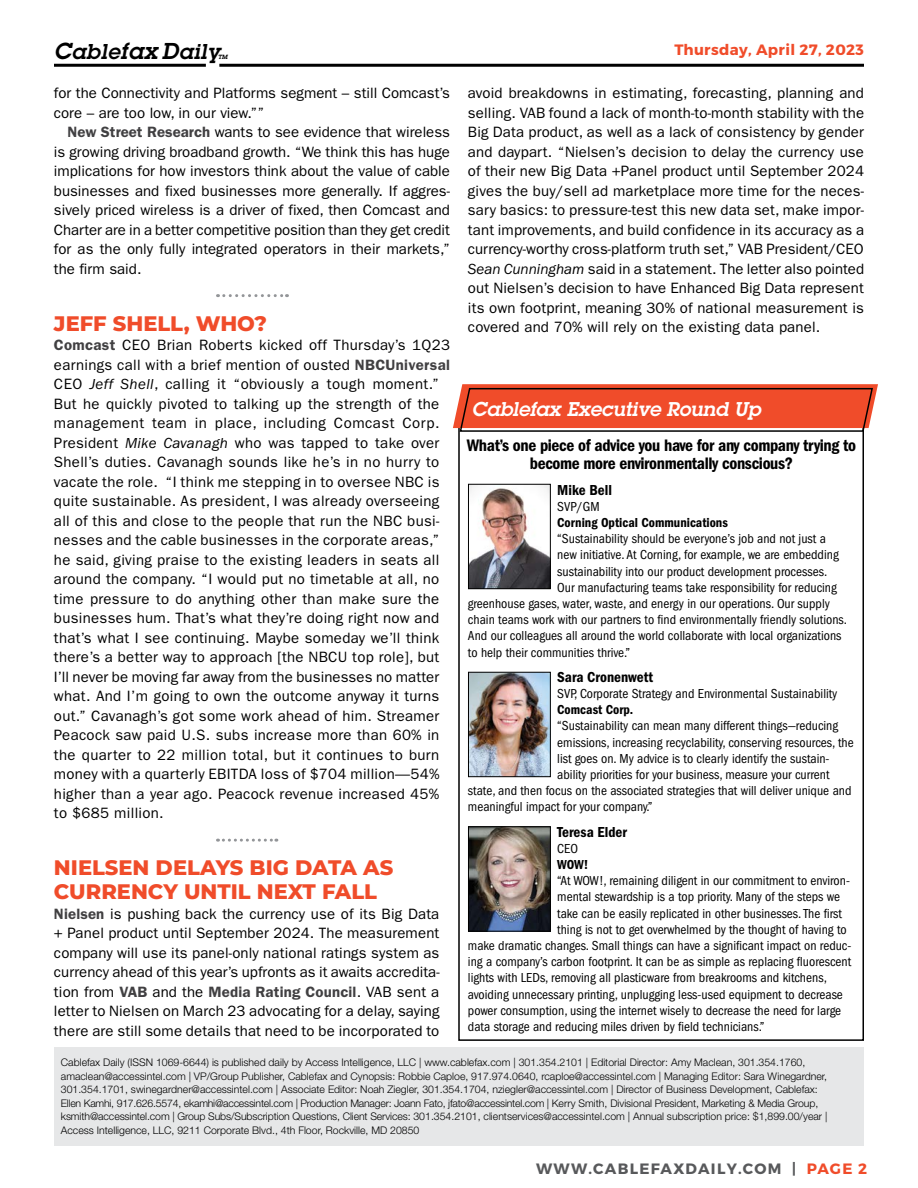
<style>
.page{position:relative;width:918px;height:1188px;background:#fff}
.page>*{position:absolute;margin:0;border:0;box-sizing:border-box;transform-origin:0 0}
.t1{font:800 21px/24px "Montserrat";color:#f04c2a}
.t2{font:italic 600 21px "Lubalin Graph Std";letter-spacing:.03em;color:#000}
.t3{font:italic 600 19.5px "Lubalin Graph Std";color:#fff}
.t4{font:17.25px/18px "ITC Franklin Gothic Std Dm Cd";letter-spacing:-.02em;color:#000;text-align:center}
.t5{font:15px/19.5px "ITC Franklin Gothic Std";letter-spacing:.02em;color:#000;text-align:justify}
.t6{font:15px/19.5px "ITC Franklin Gothic Std";color:#000}
.t7{font:15px "ITC Franklin Gothic Std Dm Cd";color:#000}
.t8{font:700 15px "Montserrat";letter-spacing:.085em;color:#58595b}
.t9{font:700 15px "Montserrat";letter-spacing:.025em;color:#f04c2a}
.t10{font:condensed 13.5px "ITC Franklin Gothic Std";color:#000}
.t11{font:13.5px "ITC Franklin Gothic Std Dm Cd";color:#000}
.t12{font:300 10.5px/13.5px "Helvetica Neue LT Std";color:#000}
.t13{font:italic 600 6px "Lubalin Graph Std";color:#000}
.s1{font-size:22.5px}
.s2{font-weight:600;color:#414042}
.s3{font-style:italic}
.s4{color:#f04c2a}
</style>
<div class="page">
<hr style="left:219px;top:64px;width:645px;height:3px;background:#000">
<hr style="left:54px;top:64px;width:152px;height:3px;background:#000">
<div style="left:54px;top:1047px;width:810px;height:98px;background:#e6e7e8"></div>
<svg style="left:224px;top:294px;width:63px;height:3px"></svg>
<svg style="left:217px;top:839px;width:60px;height:3px"></svg>
<svg style="left:453px;top:384px;width:425px;height:49px;background:#e1573b"></svg>
<img style="left:470px;top:486px;width:79px;height:101px">
<div style="left:468px;top:484px;width:83px;height:105px;border:1px solid #000"></div>
<img style="left:470px;top:674px;width:79px;height:101px">
<div style="left:468px;top:672px;width:83px;height:105px;border:1px solid #000"></div>
<img style="left:470px;top:829px;width:79px;height:100px">
<div style="left:468px;top:827px;width:83px;height:104px;border:1px solid #000"></div>
<h1 class="t2" style="left:54px;top:38px;width:167px"><span class="s1">C</span>able<span class="s1">fax D</span>aily</h1>
<p class="t9" style="left:675px;top:41px;width:191px">Thursday, April 27, 2023</p>
<p class="t13" style="left:218px;top:53px;width:11px">TM</p>
<p class="t6" style="left:54px;top:84px;width:397px">for the Connectivity and Platforms segment – still Comcast’s core – are too low, in our view.””</p>
<p class="t5" style="left:54px;top:123px;width:398px;text-indent:14px"><span class="s2">New Street Research</span> wants to see evidence that wireless is growing driving broadband growth. “We think this has huge implications for how investors think about the value of cable businesses and fixed businesses more generally. If aggres&shy;sively priced wireless is a driver of fixed, then Comcast and Charter are in a better competitive position than they get credit for as the only fully integrated operators in their markets,” the firm said.</p>
<h1 class="t1" style="left:54px;top:310px;width:214px">JEFF SHELL, WHO?</h1>
<p class="t5" style="left:54px;top:336px;width:398px;text-align:left"><span class="s2">Comcast</span> CEO Brian Roberts kicked off Thursday’s 1Q23 earnings call with a brief mention of ousted <span class="s2">NBCUniversal </span>CEO <span class="s3">Jeff Shell</span>, calling it “obviously a tough moment.” But he quickly pivoted to talking up the strength of the management team in place, including Comcast Corp.<br>President <span class="s3">Mike Cavanagh</span> who was tapped to take over Shell’s duties. Cavanagh sounds like he’s in no hurry to vacate the role. “I think me stepping in to oversee NBC is quite sustainable. As president, I was already overseeing all of this and close to the people that run the NBC busi&shy;nesses and the cable businesses in the corporate areas,” he said, giving praise to the existing leaders in seats all around the company. “I would put no timetable at all, no time pressure to do anything other than make sure the businesses hum. That’s what they’re doing right now and that’s what I see continuing. Maybe someday we’ll think there’s a better way to approach [the NBCU top role], but I’ll never be moving far away from the businesses no matter what. And I’m going to own the outcome anyway it turns out.” Cavanagh’s got some work ahead of him. Streamer Peacock saw paid U.S. subs increase more than 60% in the quarter to 22 million total, but it continues to burn money with a quarterly EBITDA loss of $704 million—54% higher than a year ago. Peacock revenue increased 45% to $685 million.</p>
<h1 class="t1" style="left:54px;top:855px;width:341px">NIELSEN DELAYS BIG DATA AS<br>CURRENCY UNTIL NEXT FALL</h1>
<p class="t5" style="left:54px;top:904px;width:387px"><span class="s2">Nielsen</span> is pushing back the currency use of its Big Data + Panel product until September 2024. The measurement company will use its panel-only national ratings system as currency ahead of this year’s upfronts as it awaits accredita&shy;tion from <span class="s2">VAB</span> and the <span class="s2">Media Rating Council</span>. VAB sent a letter to Nielsen on March 23 advocating for a delay, saying there are still some details that need to be incorporated to</p>
<p class="t5" style="left:468px;top:84px;width:398px">avoid breakdowns in estimating, forecasting, planning and selling. VAB found a lack of month-to-month stability with the Big Data product, as well as a lack of consistency by gender and daypart. “Nielsen’s decision to delay the currency use of their new Big Data +Panel product until September 2024 gives the buy/sell ad marketplace more time for the neces&shy;sary basics: to pressure-test this new data set, make impor&shy;tant improvements, and build confidence in its accuracy as a currency-worthy cross-platform truth set,” VAB President/CEO <span class="s3">Sean Cunningham</span> said in a statement. The letter also pointed out Nielsen’s decision to have Enhanced Big Data represent its own footprint, meaning 30% of national measurement is covered and 70% will rely on the existing data panel.</p>
<h2 class="t3" style="left:472px;top:396px;width:290px">Cablefax Executive Round Up</h2>
<p class="t4" style="left:467px;top:436px;width:391px">What’s one piece of advice you have for any company trying to become more environmentally conscious?</p>
<p class="t7" style="left:557px;top:481px;width:56px">Mike Bell</p>
<p class="t10" style="left:557px;top:499px;width:44px">SVP/GM</p>
<p class="t11" style="left:557px;top:515px;width:172px">Corning Optical Communications</p>
<p class="t10" style="left:557px;top:531px;width:270px">“Sustainability should be everyone’s job and not just a</p>
<p class="t10" style="left:557px;top:547px;width:283px">new initiative. At Corning, for example, we are embedding</p>
<p class="t10" style="left:557px;top:564px;width:271px">sustainability into our product development processes.</p>
<p class="t10" style="left:557px;top:580px;width:281px">Our manufacturing teams take responsibility for reducing</p>
<p class="t10" style="left:468px;top:596px;width:363px">greenhouse gases, water, waste, and energy in our operations. Our supply</p>
<p class="t10" style="left:468px;top:612px;width:381px">chain teams work with our partners to find environmentally friendly solutions.</p>
<p class="t10" style="left:468px;top:628px;width:375px">And our colleagues all around the world collaborate with local organizations</p>
<p class="t10" style="left:468px;top:645px;width:164px">to help their communities thrive.”</p>
<p class="t7" style="left:557px;top:668px;width:97px">Sara Cronenwett</p>
<p class="t10" style="left:557px;top:686px;width:282px">SVP, Corporate Strategy and Environmental Sustainability</p>
<p class="t11" style="left:557px;top:702px;width:78px">Comcast Corp.</p>
<p class="t10" style="left:557px;top:718px;width:282px">“Sustainability can mean many different things—reducing</p>
<p class="t10" style="left:557px;top:735px;width:298px">emissions, increasing recyclability, conserving resources, the</p>
<p class="t10" style="left:557px;top:751px;width:274px">list goes on. My advice is to clearly identify the sustain-</p>
<p class="t10" style="left:557px;top:767px;width:274px">ability priorities for your business, measure your current</p>
<p class="t10" style="left:468px;top:783px;width:385px">state, and then focus on the associated strategies that will deliver unique and</p>
<p class="t10" style="left:468px;top:799px;width:186px">meaningful impact for your company.”</p>
<p class="t7" style="left:557px;top:823px;width:71px">Teresa Elder</p>
<p class="t10" style="left:557px;top:841px;width:22px">CEO</p>
<p class="t11" style="left:557px;top:857px;width:33px">WOW!</p>
<p class="t10" style="left:557px;top:873px;width:294px">“At WOW!, remaining diligent in our commitment to environ-</p>
<p class="t10" style="left:557px;top:889px;width:284px">mental stewardship is a top priority. Many of the steps we</p>
<p class="t10" style="left:557px;top:906px;width:286px">take can be easily replicated in other businesses. The first</p>
<p class="t10" style="left:557px;top:922px;width:291px">thing is not to get overwhelmed by the thought of having to</p>
<p class="t10" style="left:468px;top:938px;width:385px">make dramatic changes. Small things can have a significant impact on reduc-</p>
<p class="t10" style="left:468px;top:954px;width:385px">ing a company’s carbon footprint. It can be as simple as replacing fluorescent</p>
<p class="t10" style="left:468px;top:970px;width:360px">lights with LEDs, removing all plasticware from breakrooms and kitchens,</p>
<p class="t10" style="left:468px;top:987px;width:376px">avoiding unnecessary printing, unplugging less-used equipment to decrease</p>
<p class="t10" style="left:468px;top:1003px;width:375px">power consumption, using the internet wisely to decrease the need for large</p>
<p class="t10" style="left:468px;top:1019px;width:298px">data storage and reducing miles driven by field technicians.”</p>
<p class="t12" style="left:61px;top:1055px;width:768px">Cablefax Daily (ISSN 1069-6644) is published daily by Access Intelligence, LLC | www.cablefax.com | 301.354.2101 | Editorial Director: Amy Maclean, 301.354.1760, amaclean@accessintel.com | VP/Group Publisher, Cablefax and Cynopsis: Robbie Caploe, 917.974.0640, rcaploe@accessintel.com | Managing Editor: Sara Winegardner, 301.354.1701, swinegardner@accessintel.com | Associate Editor: Noah Ziegler, 301.354.1704, nziegler@accessintel.com | Director of Business Development, Cablefax:<br>Ellen Kamhi, 917.626.5574, ekamhi@accessintel.com | Production Manager: Joann Fato, jfato@accessintel.com | Kerry Smith, Divisional President, Marketing &amp; Media Group, ksmith@accessintel.com | Group Subs/Subscription Questions, Client Services: 301.354.2101, clientservices@accessintel.com | Annual subscription price: $1,899.00/year | Access Intelligence, LLC, 9211 Corporate Blvd., 4th Floor, Rockville, MD 20850</p>
<p class="t8" style="left:536px;top:1159px;width:333px">WWW.CABLEFAXDAILY.COM | <span class="s4">PAGE 2</span></p>
</div>
